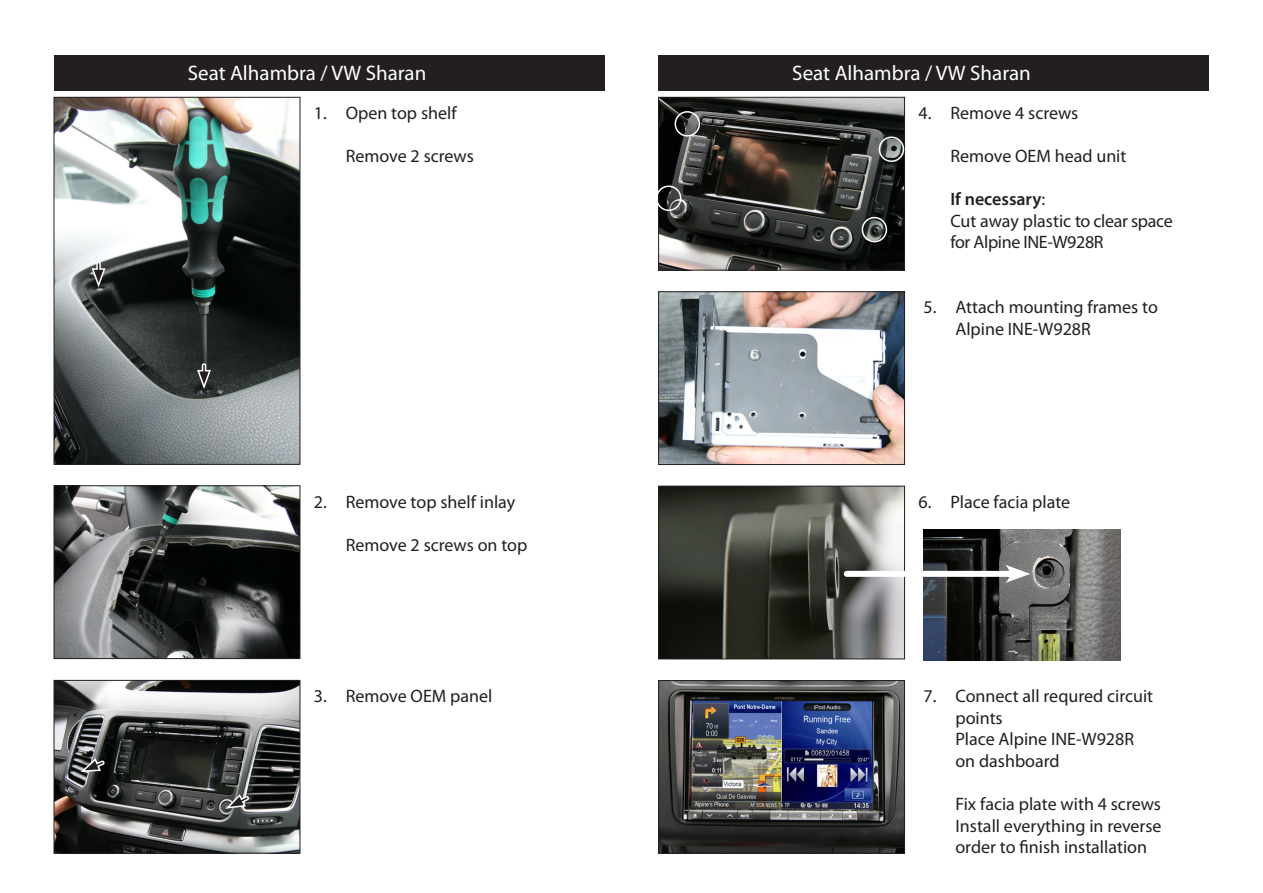
<style>
.page{position:relative;width:1263px;height:893px;background:#fff}
.page>*{position:absolute;margin:0;border:0;box-sizing:border-box;transform-origin:0 0}
.t1{font:21px "Myriad Pro";color:#fff}
.t2{font:18px/21.6px "Myriad Pro";color:#231f20}
.t3{font:18px "Myriad Pro";letter-spacing:-.02em;color:#231f20}
.s1{font-weight:600}
</style>
<div class="page">
<div style="left:54px;top:55px;width:550px;height:35px;background:#231f20"></div>
<img style="left:56px;top:99px;width:242px;height:363px">
<div style="left:54px;top:97px;width:246px;height:367px;border:1px solid #231f20"></div>
<img style="left:56px;top:488px;width:242px;height:169px">
<div style="left:54px;top:486px;width:246px;height:173px;border:1px solid #231f20"></div>
<img style="left:56px;top:682px;width:242px;height:169px">
<div style="left:54px;top:680px;width:246px;height:173px;border:1px solid #231f20"></div>
<div style="left:658px;top:55px;width:551px;height:35px;background:#231f20"></div>
<img style="left:660px;top:99px;width:243px;height:169px">
<div style="left:658px;top:97px;width:247px;height:173px;border:1px solid #231f20"></div>
<img style="left:660px;top:682px;width:243px;height:169px">
<div style="left:658px;top:680px;width:247px;height:173px;border:1px solid #231f20"></div>
<div style="left:862px;top:217px;width:25px;height:25px;border:2px solid #fff;border-radius:50%"></div>
<div style="left:879px;top:136px;width:25px;height:26px;border:2px solid #fff;border-radius:50%"></div>
<div style="left:674px;top:111px;width:26px;height:26px;border:2px solid #fff;border-radius:50%"></div>
<div style="left:656px;top:185px;width:25px;height:26px;border:2px solid #fff;border-radius:50%"></div>
<img style="left:660px;top:294px;width:243px;height:169px">
<div style="left:658px;top:292px;width:247px;height:173px;border:1px solid #231f20"></div>
<img style="left:660px;top:488px;width:243px;height:169px">
<div style="left:658px;top:486px;width:247px;height:173px;border:1px solid #231f20"></div>
<img style="left:923px;top:529px;width:198px;height:132px">
<div style="left:847px;top:571px;width:168px;height:6px;background:#fff"></div>
<svg style="left:1005px;top:565px;width:25px;height:18px"></svg>
<svg style="left:196px;top:362px;width:16px;height:28px"></svg>
<svg style="left:91px;top:261px;width:16px;height:27px"></svg>
<svg style="left:79px;top:757px;width:27px;height:16px"></svg>
<svg style="left:224px;top:793px;width:26px;height:17px"></svg>
<p class="t1" style="left:188px;top:60px;width:240px">Seat Alhambra / VW Sharan</p>
<p class="t1" style="left:792px;top:60px;width:240px">Seat Alhambra / VW Sharan</p>
<p class="t2" style="left:918px;top:102px;width:161px">4. Remove 4 screws</p>
<p class="t2" style="left:950px;top:145px;width:178px">Remove OEM head unit</p>
<p class="t2" style="left:950px;top:188px;width:224px"><span class="s1">If necessary</span>:<br>Cut away plastic to clear space</p>
<p class="t3" style="left:950px;top:231px;width:155px">for Alpine INE-W928R</p>
<p class="t2" style="left:314px;top:102px;width:144px">1. Open top shelf</p>
<p class="t2" style="left:346px;top:145px;width:130px">Remove 2 screws</p>
<p class="t2" style="left:314px;top:490px;width:203px">2. Remove top shelf inlay</p>
<p class="t2" style="left:346px;top:534px;width:183px">Remove 2 screws on top</p>
<p class="t2" style="left:314px;top:685px;width:180px">3. Remove OEM panel</p>
<p class="t2" style="left:923px;top:296px;width:236px">5. Attach mounting frames to</p>
<p class="t2" style="left:955px;top:318px;width:137px">Alpine INE-W928R</p>
<p class="t2" style="left:918px;top:490px;width:153px">6. Place facia plate</p>
<p class="t2" style="left:955px;top:685px;width:199px;text-indent:-32px">7. Connect all requred circuit points</p>
<p class="t2" style="left:955px;top:728px;width:180px">Place Alpine INE-W928R on dashboard</p>
<p class="t2" style="left:955px;top:793px;width:207px">Fix facia plate with 4 screws</p>
<p class="t2" style="left:955px;top:814px;width:208px">Install everything in reverse order to finish installation</p>
</div>
